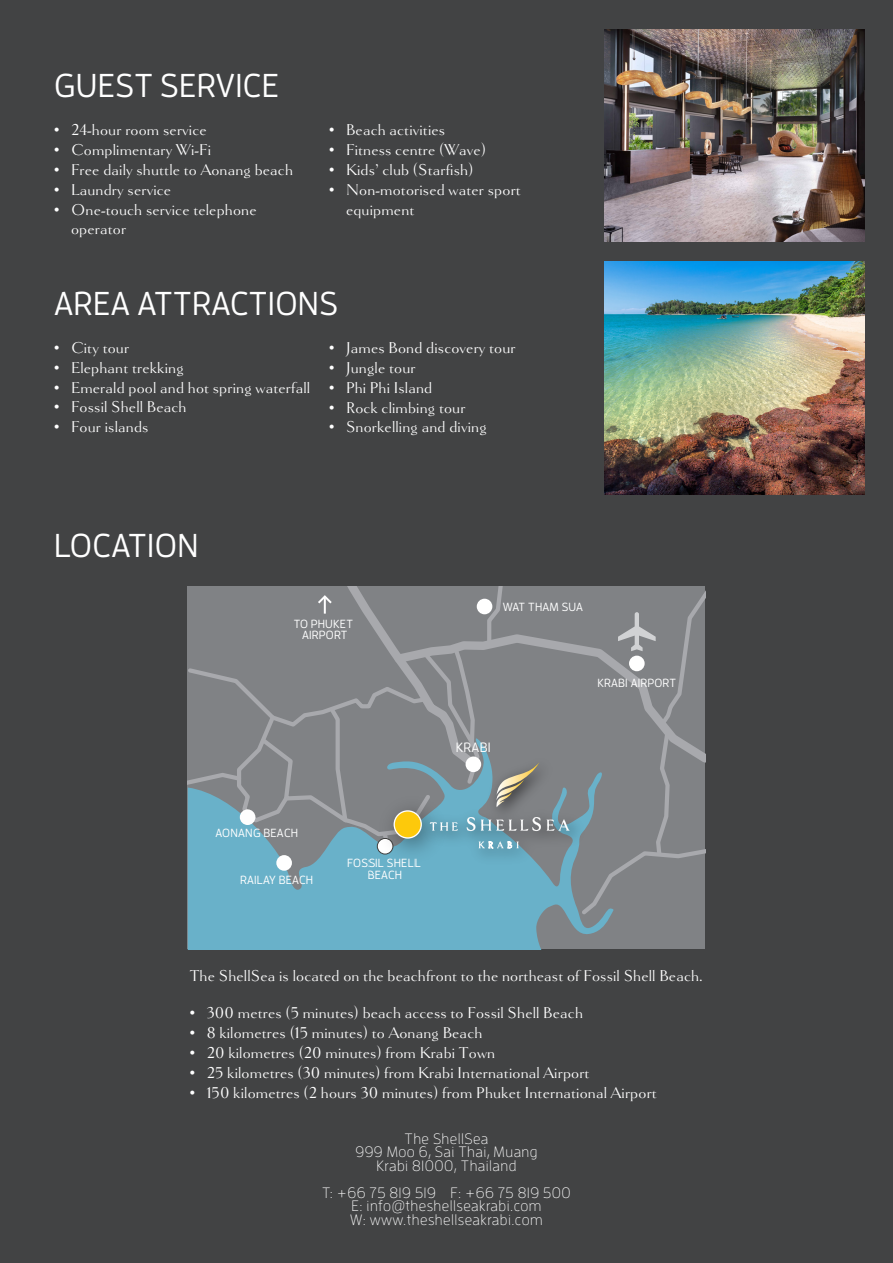
<style>
.page{position:relative;width:893px;height:1263px;background:#424344}
.page>*{position:absolute;margin:0;border:0;box-sizing:border-box;transform-origin:0 0}
.t1{font:500 33px "Enzo OT";letter-spacing:.01em;color:#fff}
.t2{font:16.5px "Goldenbook W01";letter-spacing:.01em;color:#fff}
.t3{font:300 15px "Enzo OT";letter-spacing:.03em;color:#fff}
.t4{font:500 13.5px "Enzo OT";letter-spacing:.02em;color:#fff}
.t5{font:500 11.7px/11.7px "Enzo OT";letter-spacing:.02em;color:#fff;text-align:center}
</style>
<div class="page">
<img style="left:605px;top:261px;width:259px;height:233px">
<img style="left:605px;top:29px;width:259px;height:212px">
<svg style="left:188px;top:849px;width:427px;height:100px;background:#6bacc2"></svg>
<div style="left:541px;top:587px;width:37px;height:161px;background:#808285"></div>
<svg style="left:578px;top:587px;width:127px;height:331px;background:#838689"></svg>
<div style="left:629px;top:656px;width:16px;height:15px;background:#fff;border-radius:50%"></div>
<div style="left:276px;top:855px;width:16px;height:16px;background:#fff;border-radius:50%"></div>
<img style="left:370px;top:849px;width:85px;height:23px">
<img style="left:416px;top:748px;width:175px;height:122px">
<svg style="left:547px;top:819px;width:22px;height:12px"></svg>
<svg style="left:188px;top:587px;width:353px;height:262px;background:#828b8e"></svg>
<p class="t1" style="left:54px;top:67px;width:227px">GUEST SERVICE</p>
<p class="t2" style="left:71px;top:121px;width:137px">24-hour room service</p>
<p class="t2" style="left:54px;top:121px;width:7px">•</p>
<p class="t2" style="left:329px;top:121px;width:7px">•</p>
<p class="t2" style="left:346px;top:121px;width:101px">Beach activities</p>
<p class="t2" style="left:54px;top:140px;width:7px">•</p>
<p class="t2" style="left:71px;top:140px;width:142px">Complimentary Wi-Fi</p>
<p class="t2" style="left:329px;top:140px;width:7px">•</p>
<p class="t2" style="left:346px;top:140px;width:141px">Fitness centre (Wave(</p>
<p class="t2" style="left:54px;top:160px;width:7px">•</p>
<p class="t2" style="left:71px;top:160px;width:223px">Free daily shuttle to Aonang beach</p>
<p class="t2" style="left:329px;top:160px;width:7px">•</p>
<p class="t2" style="left:346px;top:160px;width:129px">Kids’ club (Starfish(</p>
<p class="t2" style="left:54px;top:180px;width:7px">•</p>
<p class="t2" style="left:71px;top:180px;width:102px">Laundry service</p>
<p class="t2" style="left:329px;top:180px;width:7px">•</p>
<p class="t2" style="left:346px;top:180px;width:176px">Non-motorised water sport</p>
<p class="t2" style="left:54px;top:200px;width:7px">•</p>
<p class="t2" style="left:71px;top:200px;width:187px">One-touch service telephone</p>
<p class="t2" style="left:346px;top:200px;width:70px">equipment</p>
<p class="t2" style="left:71px;top:220px;width:57px">operator</p>
<p class="t1" style="left:54px;top:284px;width:285px">AREA ATTRACTIONS</p>
<p class="t2" style="left:71px;top:338px;width:60px">City tour</p>
<p class="t2" style="left:54px;top:338px;width:7px">•</p>
<p class="t2" style="left:329px;top:338px;width:7px">•</p>
<p class="t2" style="left:346px;top:338px;width:171px">James Bond discovery tour</p>
<p class="t2" style="left:54px;top:358px;width:7px">•</p>
<p class="t2" style="left:71px;top:358px;width:114px">Elephant trekking</p>
<p class="t2" style="left:329px;top:358px;width:7px">•</p>
<p class="t2" style="left:346px;top:358px;width:71px">Jungle tour</p>
<p class="t2" style="left:54px;top:378px;width:7px">•</p>
<p class="t2" style="left:71px;top:378px;width:241px">Emerald pool and hot spring waterfall</p>
<p class="t2" style="left:329px;top:378px;width:7px">•</p>
<p class="t2" style="left:346px;top:378px;width:88px">Phi Phi Island</p>
<p class="t2" style="left:54px;top:398px;width:7px">•</p>
<p class="t2" style="left:71px;top:398px;width:117px">Fossil Shell Beach</p>
<p class="t2" style="left:329px;top:398px;width:7px">•</p>
<p class="t2" style="left:346px;top:398px;width:121px">Rock climbing tour</p>
<p class="t2" style="left:54px;top:418px;width:7px">•</p>
<p class="t2" style="left:71px;top:418px;width:79px">Four islands</p>
<p class="t2" style="left:329px;top:418px;width:7px">•</p>
<p class="t2" style="left:346px;top:418px;width:142px">Snorkelling and diving</p>
<p class="t1" style="left:54px;top:526px;width:146px">LOCATION</p>
<p class="t5" style="left:503px;top:601px;width:82px">WAT THAM SUA</p>
<p class="t5" style="left:294px;top:617px;width:61px">TO PHUKET<br>AIRPORT</p>
<p class="t5" style="left:216px;top:827px;width:84px">AONANG BEACH</p>
<p class="t5" style="left:240px;top:874px;width:75px">RAILAY BEACH</p>
<p class="t5" style="left:347px;top:857px;width:74px">FOSSIL SHELL<br>BEACH</p>
<p class="t4" style="left:456px;top:740px;width:36px">KRABI</p>
<p class="t5" style="left:597px;top:677px;width:80px">KRABI AIRPORT</p>
<p class="t2" style="left:190px;top:966px;width:515px">The ShellSea is located on the beachfront to the northeast of Fossil Shell Beach.</p>
<p class="t2" style="left:207px;top:1004px;width:378px">300 metres 5( minutes) beach access to Fossil Shell Beach</p>
<p class="t2" style="left:190px;top:1004px;width:7px">•</p>
<p class="t2" style="left:190px;top:1023px;width:7px">•</p>
<p class="t2" style="left:207px;top:1023px;width:277px">8 kilometres (15 minutes) to Aonang Beach</p>
<p class="t2" style="left:190px;top:1043px;width:7px">•</p>
<p class="t2" style="left:207px;top:1043px;width:290px">20 kilometres (20 minutes) from Krabi Town</p>
<p class="t2" style="left:190px;top:1063px;width:7px">•</p>
<p class="t2" style="left:207px;top:1063px;width:384px">25 kilometres (30 minutes) from Krabi International Airport</p>
<p class="t2" style="left:190px;top:1083px;width:7px">•</p>
<p class="t2" style="left:207px;top:1083px;width:452px">150 kilometres 2( hours 30 minutes) from Phuket International Airport</p>
<p class="t3" style="left:404px;top:1129px;width:85px">The ShellSea</p>
<p class="t3" style="left:355px;top:1143px;width:184px">999 Moo 6, Sai Thai, Muang</p>
<p class="t3" style="left:376px;top:1156px;width:142px">Krabi 81000, Thailand</p>
<p class="t3" style="left:450px;top:1183px;width:122px">:F +66 75 819 500</p>
<p class="t3" style="left:322px;top:1183px;width:115px">:T +66 75 819 519</p>
<p class="t3" style="left:352px;top:1197px;width:191px">:E info@theshellseakrabi.com</p>
<p class="t3" style="left:350px;top:1210px;width:194px">W: www.theshellseakrabi.com</p>
</div>
